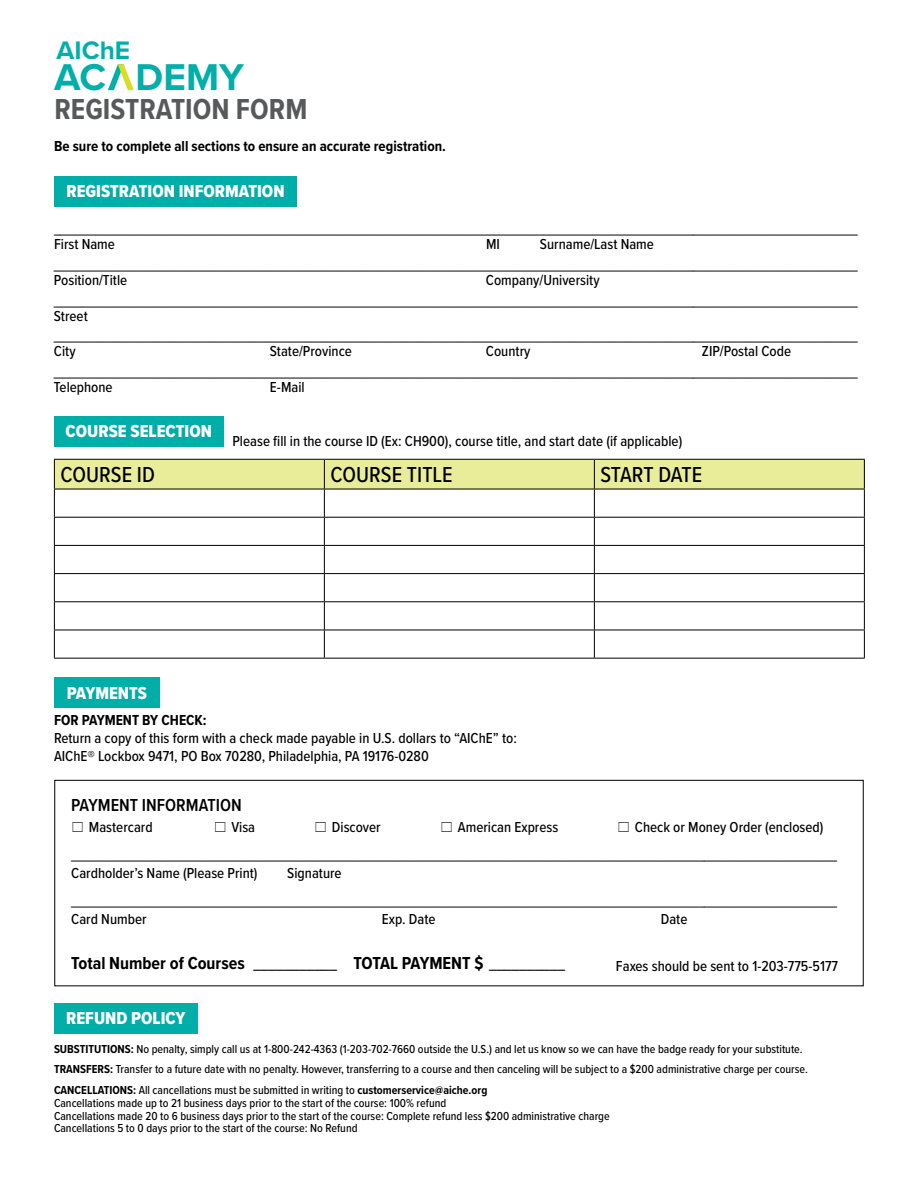
<style>
.page{position:relative;width:918px;height:1188px;background:#fff}
.page>*{position:absolute;margin:0;border:0;box-sizing:border-box;transform-origin:0 0}
.t1{font:700 38.7px "Proxima Nova";color:#00afa9}
.t2{font:700 30px "Proxima Nova Cond";color:#58595b}
.t3{font:700 26.25px "Proxima Nova";color:#00afa9}
.t4{font:500 22.5px "Proxima Nova Cond";color:#000}
.t5{font:18px "Proxima Nova Cond Extrabld";color:#fff}
.t6{font:700 18px "Proxima Nova Cond";color:#000}
.t7{font:600 18px "Proxima Nova Cond";color:#000}
.t8{font:500 15px/20.7px "Proxima Nova Cond";color:#000}
.t9{font:700 15px "Proxima Nova Cond";color:#000}
.t10{font:500 12px/20.5px "Proxima Nova Cond";color:#000}
.s1{font-weight:500}
.s2{font-weight:700}
</style>
<div class="page">
<svg style="left:54px;top:459px;width:811px;height:199px"></svg>
<hr style="left:54px;top:658px;width:270px;height:1px;background:#000">
<hr style="left:324px;top:658px;width:270px;height:1px;background:#000">
<hr style="left:594px;top:658px;width:271px;height:1px;background:#000">
<svg style="left:108px;top:64px;width:26px;height:26px"></svg>
<div style="left:54px;top:176px;width:243px;height:30px;background:#00aea9"></div>
<div style="left:54px;top:416px;width:170px;height:30px;background:#00aea9"></div>
<div style="left:54px;top:678px;width:106px;height:30px;background:#00aea9"></div>
<div style="left:54px;top:780px;width:810px;height:206px;border:1px solid #000"></div>
<div style="left:54px;top:1003px;width:144px;height:31px;background:#00aea9"></div>
<h3 class="t3" style="left:57px;top:30px;width:75px">AIChE</h3>
<h1 class="t1" style="left:54px;top:48px;width:191px">AC DEMY</h1>
<h2 class="t2" style="left:54px;top:87px;width:255px">REGISTRATION FORM</h2>
<p class="t9" style="left:54px;top:135px;width:394px">Be sure to complete all sections to ensure an accurate registration.</p>
<p class="t5" style="left:66px;top:178px;width:220px">REGISTRATION INFORMATION</p>
<p class="t8" style="left:54px;top:221px;width:805px;line-height:15px">_______________________________________________________________________________________________________________________________<br>First Name</p>
<p class="t8" style="left:54px;top:233px;width:805px;text-indent:486px">Surname/Last Name _______________________________________________________________________________________________________________________________</p>
<p class="t8" style="left:54px;top:269px;width:75px">Position/Title</p>
<p class="t8" style="left:486px;top:233px;width:15px">MI</p>
<p class="t8" style="left:54px;top:269px;width:805px;text-indent:432px">Company/University _______________________________________________________________________________________________________________________________</p>
<p class="t8" style="left:54px;top:305px;width:805px">Street _______________________________________________________________________________________________________________________________</p>
<p class="t8" style="left:54px;top:341px;width:23px">City</p>
<p class="t8" style="left:270px;top:341px;width:83px">State/Province</p>
<p class="t8" style="left:486px;top:341px;width:46px">Country</p>
<p class="t8" style="left:54px;top:341px;width:805px;text-indent:648px">ZIP/Postal Code _______________________________________________________________________________________________________________________________</p>
<p class="t8" style="left:54px;top:376px;width:60px">Telephone</p>
<p class="t8" style="left:270px;top:376px;width:36px">E-Mail</p>
<p class="t5" style="left:66px;top:417px;width:148px">COURSE SELECTION</p>
<p class="t8" style="left:232px;top:430px;width:451px">Please fill in the course ID (Ex: CH900), course title, and start date (if applicable)</p>
<h3 class="t4" style="left:60px;top:457px;width:96px">COURSE ID</h3>
<h3 class="t4" style="left:330px;top:457px;width:124px">COURSE TITLE</h3>
<h3 class="t4" style="left:600px;top:457px;width:103px">START DATE</h3>
<p class="t5" style="left:67px;top:679px;width:82px">PAYMENTS</p>
<p class="t9" style="left:54px;top:708px;width:154px">FOR PAYMENT BY CHECK:</p>
<p class="t8" style="left:54px;top:728px;width:464px;line-height:18px">Return a copy of this form with a check made payable in U.S. dollars to “AIChE” to:<br>AIChE® Lockbox 9471, PO Box 70280, Philadelphia, PA 19176-0280</p>
<p class="t7" style="left:71px;top:792px;width:172px">PAYMENT INFORMATION</p>
<p class="t8" style="left:89px;top:816px;width:65px">Mastercard</p>
<p class="t8" style="left:231px;top:816px;width:25px">Visa</p>
<p class="t8" style="left:332px;top:816px;width:50px">Discover</p>
<p class="t8" style="left:458px;top:816px;width:102px">American Express</p>
<p class="t8" style="left:71px;top:813px;width:767px;line-height:27.8px;text-indent:564px">Check or Money Order (enclosed) _________________________________________________________________________________________________________________________</p>
<p class="t8" style="left:71px;top:862px;width:188px">Cardholder’s Name (Please Print)</p>
<p class="t8" style="left:71px;top:859px;width:767px;line-height:27.8px;text-indent:216px">Signature _________________________________________________________________________________________________________________________</p>
<p class="t8" style="left:71px;top:908px;width:77px">Card Number</p>
<p class="t8" style="left:382px;top:908px;width:55px">Exp. Date</p>
<p class="t8" style="left:661px;top:908px;width:28px">Date</p>
<p class="t6" style="left:71px;top:950px;width:495px">Total Number of Courses <span class="s1">___________</span> TOTAL PAYMENT $ <span class="s1">__________</span></p>
<p class="t8" style="left:616px;top:955px;width:224px">Faxes should be sent to 1-203-775-5177</p>
<p class="t5" style="left:66px;top:1005px;width:121px">REFUND POLICY</p>
<p class="t10" style="left:54px;top:1038px;width:755px"><span class="s2">SUBSTITUTIONS:</span> No penalty, simply call us at 1-800-242-4363 (1-203-702-7660 outside the U.S.) and let us know so we can have the badge ready for your substitute.<br><span class="s2">TRANSFERS:</span> Transfer to a future date with no penalty. However, transferring to a course and then canceling will be subject to a $200 administrative charge per course.<br><span class="s2">CANCELLATIONS:</span> All cancellations must be submitted in writing to <span class="s2">customerservice@aiche.org</span></p>
<p class="t10" style="left:54px;top:1096px;width:557px;line-height:12.8px">Cancellations made up to 21 business days prior to the start of the course: 100% refund<br>Cancellations made 20 to 6 business days prior to the start of the course: Complete refund less $200 administrative charge<br>Cancellations 5 to 0 days prior to the start of the course: No Refund</p>
</div>
